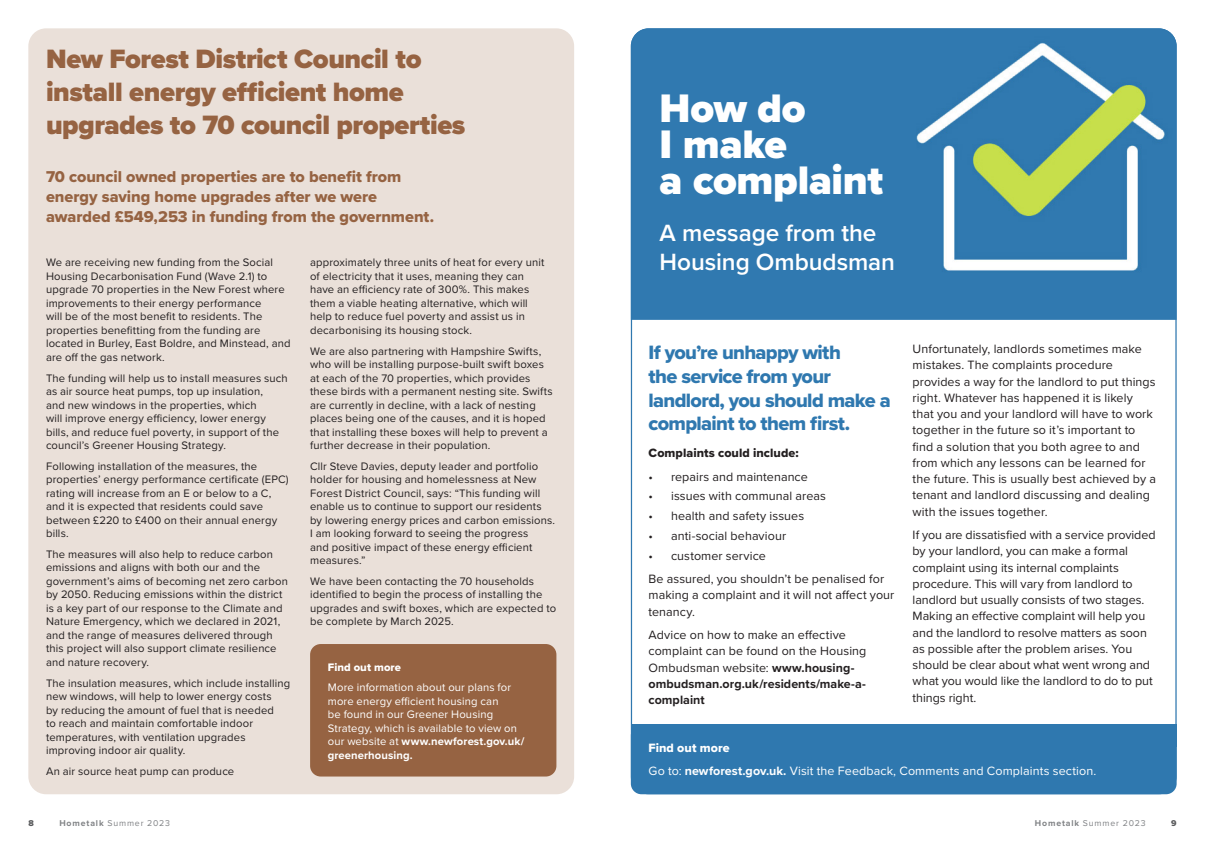
<style>
.page{position:relative;width:1205px;height:851px;background:#fff}
.page>*{position:absolute;margin:0;border:0;box-sizing:border-box;transform-origin:0 0}
.Main_heading{font:900 41.25px/36.2px "Proxima Nova";letter-spacing:-.01em;color:#fff}
.Main_heading-2{font:900 27.5px/33px "Proxima Nova";letter-spacing:-.015em;color:#966342}
.Main_heading-3{font:600 24.38px/29.2px "Proxima Nova";letter-spacing:-.005em;color:#fff}
.Body_text{font:20px/23.8px "Proxima Nova Extrabld";letter-spacing:-.035em;color:#2f78af}
.Callout_text{font:16.25px/20px "Proxima Nova Extrabld";color:#966342}
.Body_text-2{font:12.5px/16.2px "Proxima Nova";letter-spacing:.005em;color:#231f20}
.Body_text-3{font:12.5px "Proxima Nova";letter-spacing:.01em;color:#fff}
.Body_text-4{font:12.5px "Proxima Nova Extrabld";letter-spacing:.005em;color:#231f20}
.Body_text-5{font:12.5px "Proxima Nova Extrabld";letter-spacing:.005em;color:#fff}
.Body_text-6{font:11.25px/13.5px "Proxima Nova";letter-spacing:.01em;color:#231f20}
.Body_text-7{font:11.25px/13.5px "Proxima Nova";letter-spacing:.01em;color:#fff}
.Body_text-8{font:11.25px "Proxima Nova Extrabld";letter-spacing:.01em;color:#fff}
.t1{font:8.75px "Proxima Nova";letter-spacing:.1em;color:#808285}
.t2{font:8.75px "Proxima Nova Extrabld";color:#57585a}
.s1{font-weight:700}
</style>
<div class="page">
<img style="left:631px;top:28px;width:545px;height:292px">
<div style="left:28px;top:28px;width:546px;height:766px;background:#eae0d9;border-radius:18px"></div>
<div style="left:310px;top:644px;width:246px;height:132px;background:#966342;border-radius:11px"></div>
<div style="left:631px;top:724px;width:545px;height:70px;background:#2f78af;border-radius:11px"></div>
<p class="Main_heading-2" style="left:46px;top:42px;width:421px">New Forest District Council to install energy efficient home upgrades to 70 council properties</p>
<p class="Callout_text" style="left:46px;top:166px;width:389px">70 council owned properties are to benefit from energy saving home upgrades after we were awarded £549,253 in funding from the government.</p>
<p class="Body_text-6" style="left:46px;top:255px;width:246px">We are receiving new funding from the Social Housing Decarbonisation Fund (Wave 2.1) to upgrade 70 properties in the New Forest where improvements to their energy performance<br>will be of the most benefit to residents. The properties benefitting from the funding are located in Burley, East Boldre, and Minstead, and are off the gas network.</p>
<p class="Body_text-6" style="left:46px;top:370px;width:243px">The funding will help us to install measures such as air source heat pumps, top up insulation,<br>and new windows in the properties, which<br>will improve energy efficiency, lower energy bills, and reduce fuel poverty, in support of the council’s Greener Housing Strategy.</p>
<p class="Body_text-6" style="left:46px;top:458px;width:244px">Following installation of the measures, the properties’ energy performance certificate (EPC) rating will increase from an E or below to a C, and it is expected that residents could save between £220 to £400 on their annual energy bills.</p>
<p class="Body_text-6" style="left:46px;top:546px;width:243px">The measures will also help to reduce carbon emissions and aligns with both our and the government’s aims of becoming net zero carbon by 2050. Reducing emissions within the district is a key part of our response to the Climate and Nature Emergency, which we declared in 2021, and the range of measures delivered through this project will also support climate resilience and nature recovery.</p>
<p class="Body_text-6" style="left:46px;top:675px;width:246px">The insulation measures, which include installing new windows, will help to lower energy costs<br>by reducing the amount of fuel that is needed<br>to reach and maintain comfortable indoor temperatures, with ventilation upgrades improving indoor air quality.</p>
<p class="Body_text-6" style="left:46px;top:763px;width:190px">An air source heat pump can produce</p>
<p class="Body_text-6" style="left:310px;top:255px;width:235px">approximately three units of heat for every unit of electricity that it uses, meaning they can have an efficiency rate of 300%. This makes them a viable heating alternative, which will help to reduce fuel poverty and assist us in decarbonising its housing stock.</p>
<p class="Body_text-6" style="left:310px;top:343px;width:244px">We are also partnering with Hampshire Swifts, who will be installing purpose-built swift boxes at each of the 70 properties, which provides these birds with a permanent nesting site. Swifts are currently in decline, with a lack of nesting places being one of the causes, and it is hoped that installing these boxes will help to prevent a further decrease in their population.</p>
<p class="Body_text-6" style="left:310px;top:458px;width:246px">Cllr Steve Davies, deputy leader and portfolio holder for housing and homelessness at New Forest District Council, says: “This funding will enable us to continue to support our residents by lowering energy prices and carbon emissions.<br>I am looking forward to seeing the progress<br>and positive impact of these energy efficient measures.”</p>
<p class="Body_text-6" style="left:310px;top:573px;width:248px">We have been contacting the 70 households identified to begin the process of installing the upgrades and swift boxes, which are expected to be complete by March 2025.</p>
<p class="Body_text-8" style="left:328px;top:658px;width:75px">Find out more</p>
<p class="Body_text-7" style="left:328px;top:680px;width:198px">More information about our plans for more energy efficient housing can<br>be found in our Greener Housing<br>Strategy, which is available to view on our website at <span class="s1">www.newforest.gov.uk/ greenerhousing.</span></p>
<p class="Main_heading" style="left:659px;top:90px;width:225px">How do<br>I make<br>a complaint</p>
<p class="Main_heading-3" style="left:659px;top:217px;width:237px">A message from the<br>Housing Ombudsman</p>
<p class="Body_text" style="left:648px;top:340px;width:244px">If you’re unhappy with<br>the service from your landlord, you should make a complaint to them first.</p>
<p class="Body_text-4" style="left:648px;top:443px;width:152px">Complaints could include:</p>
<p class="Body_text-2" style="left:648px;top:467px;width:161px">• repairs and maintenance</p>
<p class="Body_text-2" style="left:648px;top:487px;width:179px">• issues with communal areas</p>
<p class="Body_text-2" style="left:648px;top:507px;width:157px">• health and safety issues</p>
<p class="Body_text-2" style="left:648px;top:527px;width:139px">• anti-social behaviour</p>
<p class="Body_text-2" style="left:648px;top:547px;width:119px">• customer service</p>
<p class="Body_text-2" style="left:648px;top:570px;width:247px">Be assured, you shouldn’t be penalised for making a complaint and it will not affect your tenancy.</p>
<p class="Body_text-2" style="left:648px;top:626px;width:219px">Advice on how to make an effective complaint can be found on the Housing<br>Ombudsman website: <span class="s1">www.housing&shy;ombudsman.org.uk/residents/make-a&shy;complaint</span></p>
<p class="Body_text-2" style="left:912px;top:340px;width:245px">Unfortunately, landlords sometimes make mistakes. The complaints procedure provides a way for the landlord to put things right. Whatever has happened it is likely that you and your landlord will have to work together in the future so it’s important to find a solution that you both agree to and from which any lessons can be learned for the future. This is usually best achieved by a tenant and landlord discussing and dealing with the issues together.</p>
<p class="Body_text-2" style="left:912px;top:526px;width:245px">If you are dissatisfied with a service provided by your landlord, you can make a formal complaint using its internal complaints procedure. This will vary from landlord to landlord but usually consists of two stages.<br>Making an effective complaint will help you and the landlord to resolve matters as soon as possible after the problem arises. You should be clear about what went wrong and what you would like the landlord to do to put things right.</p>
<p class="Body_text-5" style="left:648px;top:738px;width:83px">Find out more</p>
<p class="Body_text-3" style="left:648px;top:761px;width:449px">Go to: <span class="s1">newforest.gov.uk.</span> Visit the Feedback, Comments and Complaints section.</p>
<p class="t2" style="left:28px;top:816px;width:7px">8</p>
<p class="t1" style="left:59px;top:816px;width:112px"><span class="s1">Hometalk</span> Summer 2023</p>
<p class="t1" style="left:1035px;top:816px;width:112px"><span class="s1">Hometalk</span> Summer 2023</p>
<p class="t2" style="left:1171px;top:816px;width:7px">9</p>
</div>
